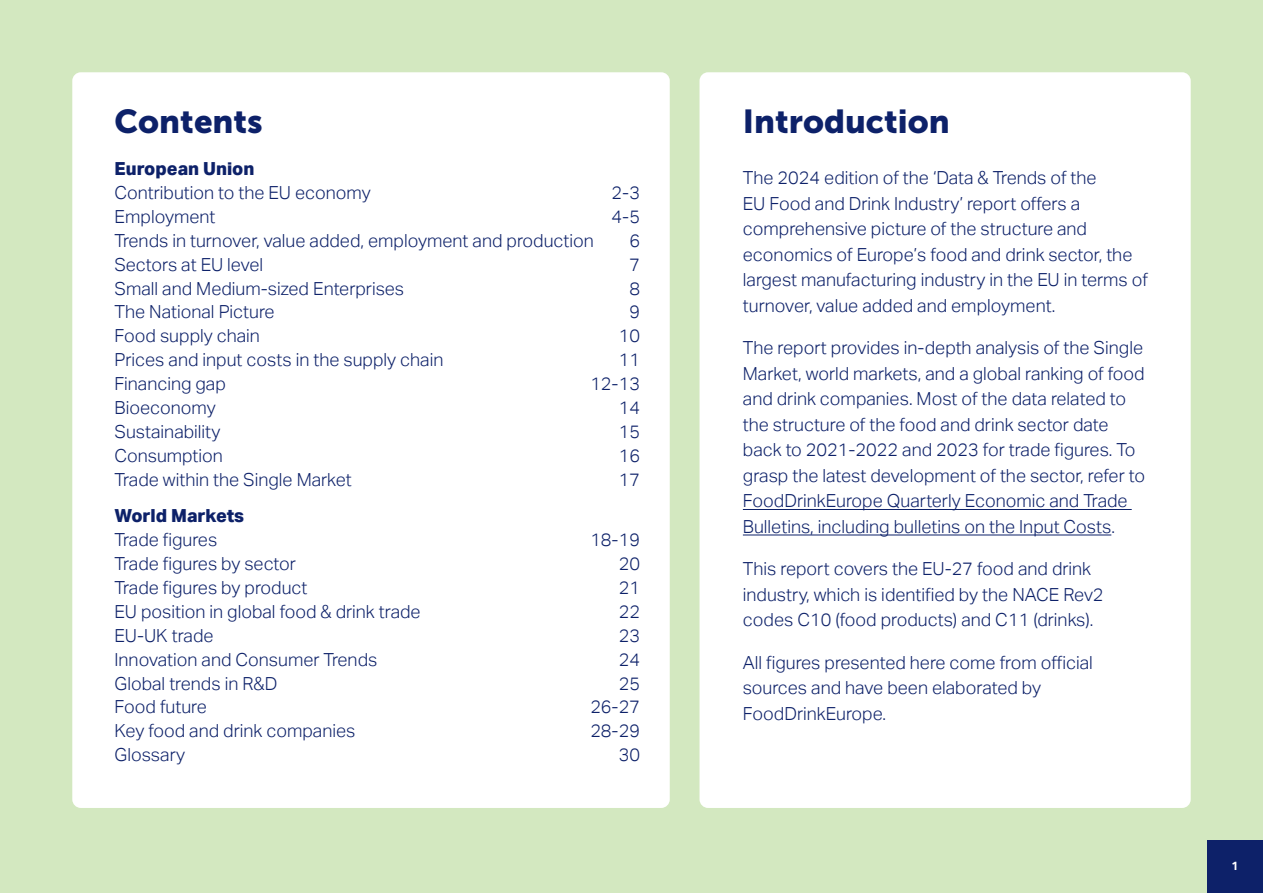
<style>
.page{position:relative;width:1263px;height:893px;background:#d3e8c0}
.page>*{position:absolute;margin:0;border:0;box-sizing:border-box;transform-origin:0 0}
.t1{font:33px "Museo Sans 900";color:#0d2169}
.t2{font:300 18px/25.5px "Aktiv Grotesk";color:#0d2169}
.t3{font:800 18px "Aktiv Grotesk";color:#0d2169}
.t4{font:700 12px "Aktiv Grotesk";color:#fff}
</style>
<div class="page">
<div style="left:1208px;top:840px;width:55px;height:53px;background:#0d2169"></div>
<div style="left:72px;top:72px;width:598px;height:736px;background:#fff;border-radius:9px"></div>
<div style="left:699px;top:72px;width:492px;height:736px;background:#fff;border-radius:9px"></div>
<hr style="left:743px;top:509px;width:389px;height:1px;background:#0d2169">
<hr style="left:743px;top:535px;width:368px;height:1px;background:#0d2169">
<h1 class="t1" style="left:115px;top:103px;width:150px">Contents</h1>
<p class="t3" style="left:115px;top:158px;width:141px">European Union</p>
<p class="t2" style="left:115px;top:180px;width:258px">Contribution to the EU economy</p>
<p class="t2" style="left:612px;top:180px;width:30px">2-3</p>
<p class="t2" style="left:115px;top:204px;width:102px">Employment</p>
<p class="t2" style="left:612px;top:204px;width:30px">4-5</p>
<p class="t2" style="left:115px;top:228px;width:481px">Trends in turnover, value added, employment and production</p>
<p class="t2" style="left:629px;top:228px;width:12px">6</p>
<p class="t2" style="left:115px;top:252px;width:150px">Sectors at EU level</p>
<p class="t2" style="left:629px;top:252px;width:12px">7</p>
<p class="t2" style="left:115px;top:276px;width:291px">Small and Medium-sized Enterprises</p>
<p class="t2" style="left:629px;top:276px;width:12px">8</p>
<p class="t2" style="left:115px;top:299px;width:162px">The National Picture</p>
<p class="t2" style="left:629px;top:299px;width:12px">9</p>
<p class="t2" style="left:115px;top:323px;width:147px">Food supply chain</p>
<p class="t2" style="left:619px;top:323px;width:23px">10</p>
<p class="t2" style="left:115px;top:347px;width:330px">Prices and input costs in the supply chain</p>
<p class="t2" style="left:619px;top:347px;width:23px">11</p>
<p class="t2" style="left:115px;top:371px;width:113px">Financing gap</p>
<p class="t2" style="left:590px;top:371px;width:51px">12-13</p>
<p class="t2" style="left:115px;top:395px;width:103px">Bioeconomy</p>
<p class="t2" style="left:619px;top:395px;width:23px">14</p>
<p class="t2" style="left:115px;top:419px;width:107px">Sustainability</p>
<p class="t2" style="left:619px;top:419px;width:23px">15</p>
<p class="t2" style="left:115px;top:443px;width:110px">Consumption</p>
<p class="t2" style="left:619px;top:443px;width:23px">16</p>
<p class="t2" style="left:115px;top:467px;width:239px">Trade within the Single Market</p>
<p class="t2" style="left:619px;top:467px;width:23px">17</p>
<p class="t3" style="left:115px;top:506px;width:131px">World Markets</p>
<p class="t2" style="left:115px;top:527px;width:104px">Trade figures</p>
<p class="t2" style="left:590px;top:527px;width:51px">18-19</p>
<p class="t2" style="left:115px;top:551px;width:183px">Trade figures by sector</p>
<p class="t2" style="left:619px;top:551px;width:23px">20</p>
<p class="t2" style="left:115px;top:575px;width:194px">Trade figures by product</p>
<p class="t2" style="left:619px;top:575px;width:23px">21</p>
<p class="t2" style="left:115px;top:599px;width:308px">EU position in global food &amp; drink trade</p>
<p class="t2" style="left:619px;top:599px;width:23px">22</p>
<p class="t2" style="left:115px;top:623px;width:100px">EU-UK trade</p>
<p class="t2" style="left:619px;top:623px;width:23px">23</p>
<p class="t2" style="left:115px;top:647px;width:264px">Innovation and Consumer Trends</p>
<p class="t2" style="left:619px;top:647px;width:23px">24</p>
<p class="t2" style="left:115px;top:671px;width:164px">Global trends in R&amp;D</p>
<p class="t2" style="left:619px;top:671px;width:23px">25</p>
<p class="t2" style="left:115px;top:694px;width:94px">Food future</p>
<p class="t2" style="left:590px;top:694px;width:51px">26-27</p>
<p class="t2" style="left:115px;top:718px;width:242px">Key food and drink companies</p>
<p class="t2" style="left:590px;top:718px;width:51px">28-29</p>
<p class="t2" style="left:115px;top:742px;width:72px">Glossary</p>
<p class="t2" style="left:619px;top:742px;width:23px">30</p>
<h1 class="t1" style="left:743px;top:103px;width:208px">Introduction</h1>
<p class="t2" style="left:743px;top:165px;width:407px">The 2024 edition of the ‘Data &amp; Trends of the<br>EU Food and Drink Industry’ report offers a comprehensive picture of the structure and economics of Europe’s food and drink sector, the largest manufacturing industry in the EU in terms of turnover, value added and employment.</p>
<p class="t2" style="left:743px;top:335px;width:404px">The report provides in-depth analysis of the Single Market, world markets, and a global ranking of food and drink companies. Most of the data related to the structure of the food and drink sector date back to 2021-2022 and 2023 for trade figures. To grasp the latest development of the sector, refer to FoodDrinkEurope Quarterly Economic and Trade Bulletins, including bulletins on the Input Costs.</p>
<p class="t2" style="left:743px;top:556px;width:362px">This report covers the EU-27 food and drink industry, which is identified by the NACE Rev2 codes C10 (food products) and C11 (drinks).</p>
<p class="t2" style="left:743px;top:650px;width:352px">All figures presented here come from official sources and have been elaborated by<br>FoodDrinkEurope.</p>
<p class="t4" style="left:1231px;top:859px;width:9px">1</p>
</div>
